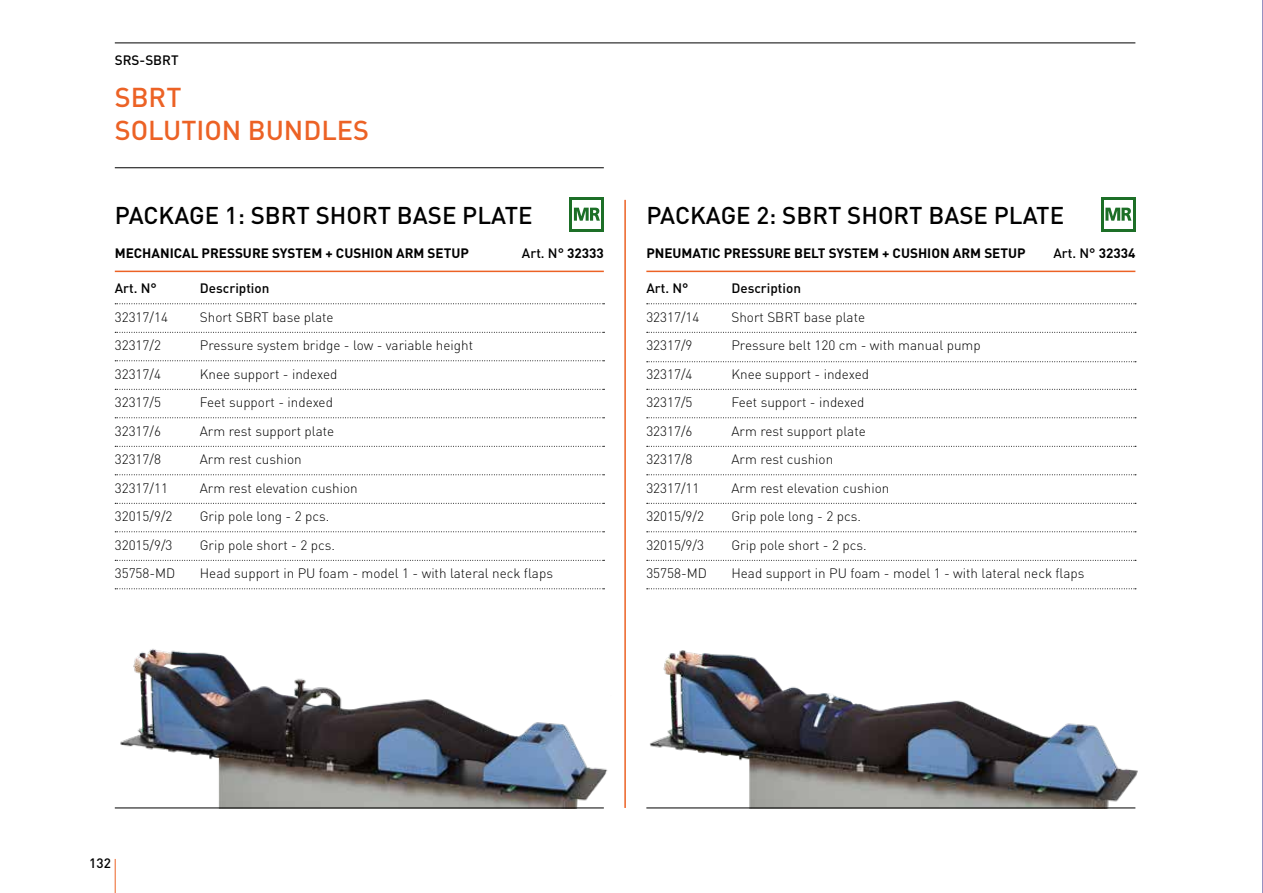
<style>
.page{position:relative;width:1263px;height:893px;background:#fff}
.page>*{position:absolute;margin:0;border:0;box-sizing:border-box;transform-origin:0 0}
.t1{font:500 27px/32.4px "DIN";color:#ec6225}
.t2{font:500 24px "DIN";color:#000}
.t3{font:300 13.5px "DIN";color:#000}
.t4{font:700 13.5px "DIN";color:#000}
.t5{font:500 13.5px "DIN";color:#000}
.s1{font-weight:700}
</style>
<div class="page">
<hr style="left:115px;top:859px;width:1px;height:34px;background:#ec6225">
<img style="left:115px;top:649px;width:493px;height:159px">
<img style="left:646px;top:650px;width:492px;height:158px">
<hr style="left:115px;top:43px;width:1020px;height:1px;background:#000">
<hr style="left:624px;top:200px;width:2px;height:608px;background:#ec6225">
<hr style="left:115px;top:271px;width:489px;height:1px;background:#ec6225">
<svg style="left:115px;top:303px;width:489px;height:1px"></svg>
<svg style="left:115px;top:332px;width:489px;height:1px"></svg>
<svg style="left:115px;top:360px;width:489px;height:1px"></svg>
<svg style="left:115px;top:389px;width:489px;height:1px"></svg>
<svg style="left:115px;top:417px;width:489px;height:1px"></svg>
<svg style="left:115px;top:446px;width:489px;height:1px"></svg>
<svg style="left:115px;top:474px;width:489px;height:1px"></svg>
<svg style="left:115px;top:503px;width:489px;height:1px"></svg>
<svg style="left:115px;top:531px;width:489px;height:1px"></svg>
<svg style="left:115px;top:560px;width:489px;height:1px"></svg>
<svg style="left:115px;top:588px;width:489px;height:1px"></svg>
<hr style="left:646px;top:271px;width:489px;height:1px;background:#ec6225">
<svg style="left:647px;top:303px;width:489px;height:1px"></svg>
<svg style="left:647px;top:332px;width:489px;height:1px"></svg>
<svg style="left:647px;top:361px;width:489px;height:1px"></svg>
<svg style="left:647px;top:389px;width:489px;height:1px"></svg>
<svg style="left:647px;top:417px;width:489px;height:1px"></svg>
<svg style="left:647px;top:446px;width:489px;height:1px"></svg>
<svg style="left:647px;top:474px;width:489px;height:1px"></svg>
<svg style="left:647px;top:503px;width:489px;height:1px"></svg>
<svg style="left:647px;top:531px;width:489px;height:1px"></svg>
<svg style="left:647px;top:560px;width:489px;height:1px"></svg>
<svg style="left:647px;top:588px;width:489px;height:1px"></svg>
<hr style="left:115px;top:167px;width:489px;height:1px;background:#000">
<hr style="left:115px;top:808px;width:489px;height:1px;background:#000">
<hr style="left:646px;top:808px;width:489px;height:1px;background:#000">
<div style="left:570px;top:197px;width:34px;height:34px;background:#1d6f27"></div>
<div style="left:572px;top:200px;width:29px;height:28px;background:#fff"></div>
<svg style="left:574px;top:208px;width:26px;height:13px"></svg>
<div style="left:1101px;top:197px;width:34px;height:34px;background:#1d6f27"></div>
<div style="left:1104px;top:200px;width:29px;height:28px;background:#fff"></div>
<svg style="left:1105px;top:208px;width:26px;height:13px"></svg>
<svg style="left:1262px;top:0;width:1px;height:893px"></svg>
<p class="t5" style="left:115px;top:51px;width:65px">SRS-SBRT</p>
<h1 class="t1" style="left:115px;top:80px;width:256px">SBRT<br>SOLUTION BUNDLES</h1>
<h2 class="t2" style="left:115px;top:200px;width:419px">PACKAGE 1: SBRT SHORT BASE PLATE</h2>
<h2 class="t2" style="left:646px;top:200px;width:419px">PACKAGE 2: SBRT SHORT BASE PLATE</h2>
<p class="t4" style="left:115px;top:244px;width:356px">MECHANICAL PRESSURE SYSTEM + CUSHION ARM SETUP</p>
<p class="t5" style="left:522px;top:244px;width:83px">Art. N° <span class="s1">32333</span></p>
<p class="t5" style="left:115px;top:280px;width:44px">Art. N°</p>
<p class="t5" style="left:200px;top:280px;width:71px">Description</p>
<p class="t3" style="left:115px;top:308px;width:55px">32317/14</p>
<p class="t3" style="left:200px;top:308px;width:135px">Short SBRT base plate</p>
<p class="t3" style="left:115px;top:337px;width:48px">32317/2</p>
<p class="t3" style="left:200px;top:337px;width:275px">Pressure system bridge - low - variable height</p>
<p class="t3" style="left:115px;top:365px;width:48px">32317/4</p>
<p class="t3" style="left:200px;top:365px;width:139px">Knee support - indexed</p>
<p class="t3" style="left:115px;top:394px;width:48px">32317/5</p>
<p class="t3" style="left:200px;top:394px;width:135px">Feet support - indexed</p>
<p class="t3" style="left:115px;top:422px;width:48px">32317/6</p>
<p class="t3" style="left:200px;top:422px;width:136px">Arm rest support plate</p>
<p class="t3" style="left:115px;top:451px;width:48px">32317/8</p>
<p class="t3" style="left:200px;top:451px;width:103px">Arm rest cushion</p>
<p class="t3" style="left:115px;top:479px;width:55px">32317/11</p>
<p class="t3" style="left:200px;top:479px;width:159px">Arm rest elevation cushion</p>
<p class="t3" style="left:115px;top:508px;width:59px">32015/9/2</p>
<p class="t3" style="left:200px;top:508px;width:131px">Grip pole long - 2 pcs.</p>
<p class="t3" style="left:115px;top:536px;width:59px">32015/9/3</p>
<p class="t3" style="left:200px;top:536px;width:137px">Grip pole short - 2 pcs.</p>
<p class="t3" style="left:115px;top:565px;width:62px">35758-MD</p>
<p class="t3" style="left:200px;top:565px;width:355px">Head support in PU foam - model 1 - with lateral neck flaps</p>
<p class="t4" style="left:646px;top:244px;width:381px">PNEUMATIC PRESSURE BELT SYSTEM + CUSHION ARM SETUP</p>
<p class="t5" style="left:1053px;top:244px;width:83px">Art. N° <span class="s1">32334</span></p>
<p class="t5" style="left:646px;top:280px;width:44px">Art. N°</p>
<p class="t5" style="left:731px;top:280px;width:71px">Description</p>
<p class="t3" style="left:646px;top:308px;width:55px">32317/14</p>
<p class="t3" style="left:731px;top:308px;width:135px">Short SBRT base plate</p>
<p class="t3" style="left:646px;top:337px;width:48px">32317/9</p>
<p class="t3" style="left:731px;top:337px;width:251px">Pressure belt 120 cm - with manual pump</p>
<p class="t3" style="left:646px;top:365px;width:48px">32317/4</p>
<p class="t3" style="left:731px;top:365px;width:139px">Knee support - indexed</p>
<p class="t3" style="left:646px;top:394px;width:48px">32317/5</p>
<p class="t3" style="left:731px;top:394px;width:135px">Feet support - indexed</p>
<p class="t3" style="left:646px;top:422px;width:48px">32317/6</p>
<p class="t3" style="left:731px;top:422px;width:136px">Arm rest support plate</p>
<p class="t3" style="left:646px;top:451px;width:48px">32317/8</p>
<p class="t3" style="left:731px;top:451px;width:103px">Arm rest cushion</p>
<p class="t3" style="left:646px;top:479px;width:55px">32317/11</p>
<p class="t3" style="left:731px;top:479px;width:159px">Arm rest elevation cushion</p>
<p class="t3" style="left:646px;top:508px;width:59px">32015/9/2</p>
<p class="t3" style="left:731px;top:508px;width:131px">Grip pole long - 2 pcs.</p>
<p class="t3" style="left:646px;top:536px;width:59px">32015/9/3</p>
<p class="t3" style="left:731px;top:536px;width:137px">Grip pole short - 2 pcs.</p>
<p class="t3" style="left:646px;top:565px;width:62px">35758-MD</p>
<p class="t3" style="left:731px;top:565px;width:355px">Head support in PU foam - model 1 - with lateral neck flaps</p>
<p class="t5" style="left:89px;top:855px;width:23px">132</p>
</div>
